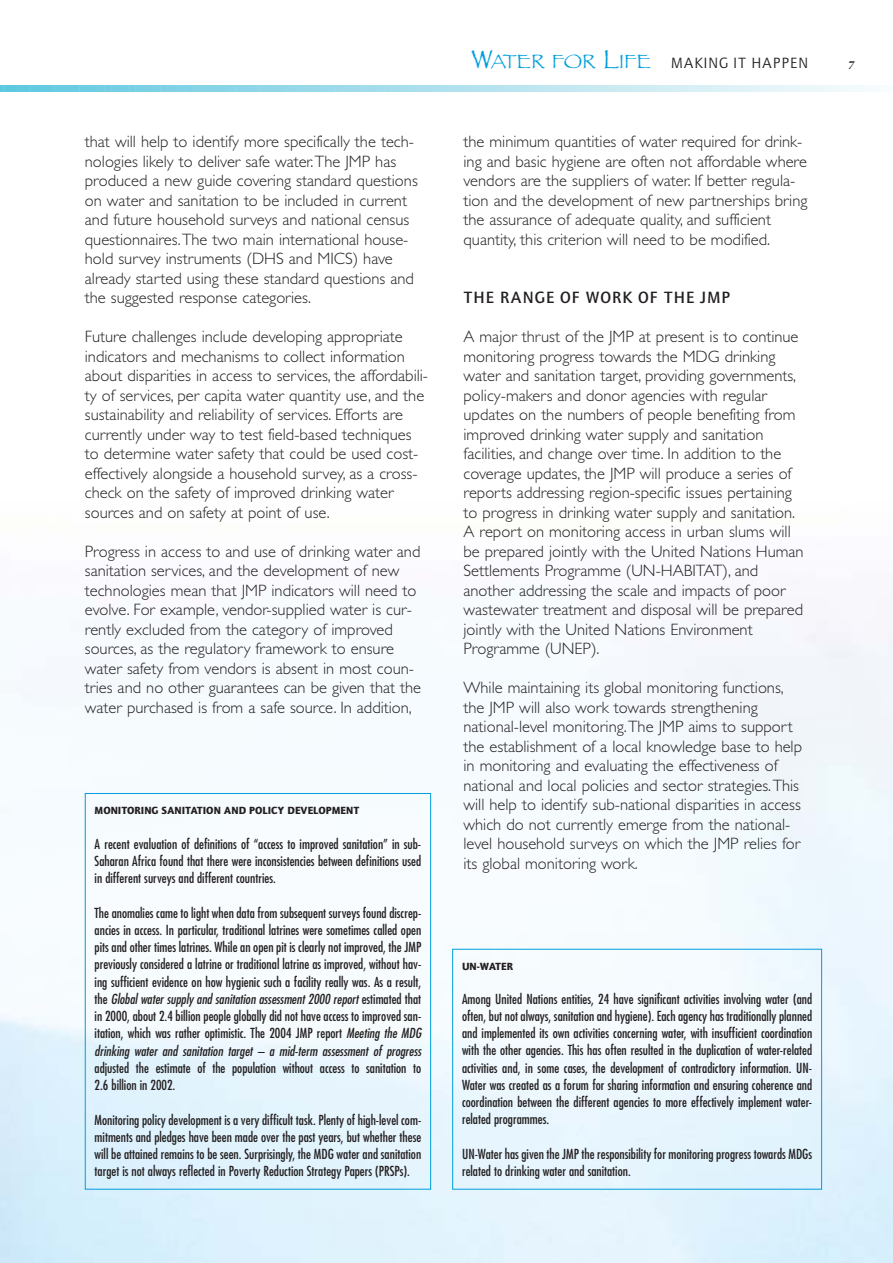
<style>
.page{position:relative;width:893px;height:1263px;background:#fff}
.page>*{position:absolute;margin:0;border:0;box-sizing:border-box;transform-origin:0 0}
.t1{font:18px "Coronet Bold V";color:#231f20}
.t2{font:300 16.5px/19.5px "Gill Sans";color:#231f20}
.t3{font:500 16.5px "AT Quay Sans";letter-spacing:.055em;color:#231f20}
.t4{font:15px "AT Quay Sans";letter-spacing:.055em;color:#231f20}
.t5{font:condensed 13.5px/17.2px "Futura";color:#231f20;text-align:justify}
.t6{font:900 10.5px "AT Quay Sans";color:#231f20}
.s1{font-style:italic}
.s2{font-family:"Papyrus";font-size:27px;color:#009edb}
.s3{font-family:"Papyrus";font-size:20.25px;color:#009edb}
</style>
<div class="page">
<img style="left:0;top:85px;width:892px;height:1178px">
<svg style="left:1px;top:85px;width:7px;height:7px"></svg>
<svg style="left:14px;top:85px;width:19px;height:7px"></svg>
<svg style="left:39px;top:85px;width:25px;height:7px"></svg>
<svg style="left:70px;top:85px;width:19px;height:7px"></svg>
<svg style="left:95px;top:85px;width:19px;height:7px"></svg>
<svg style="left:120px;top:85px;width:19px;height:7px"></svg>
<svg style="left:145px;top:85px;width:19px;height:7px"></svg>
<svg style="left:170px;top:85px;width:25px;height:7px"></svg>
<svg style="left:201px;top:85px;width:19px;height:7px"></svg>
<svg style="left:226px;top:85px;width:19px;height:7px"></svg>
<svg style="left:251px;top:85px;width:19px;height:7px"></svg>
<svg style="left:276px;top:85px;width:19px;height:7px"></svg>
<svg style="left:301px;top:85px;width:19px;height:7px"></svg>
<svg style="left:326px;top:85px;width:25px;height:7px"></svg>
<svg style="left:357px;top:85px;width:19px;height:7px"></svg>
<svg style="left:382px;top:85px;width:19px;height:7px"></svg>
<svg style="left:407px;top:85px;width:19px;height:7px"></svg>
<svg style="left:432px;top:85px;width:19px;height:7px"></svg>
<svg style="left:457px;top:85px;width:19px;height:7px"></svg>
<svg style="left:482px;top:85px;width:25px;height:7px"></svg>
<svg style="left:513px;top:85px;width:19px;height:7px"></svg>
<svg style="left:538px;top:85px;width:19px;height:7px"></svg>
<svg style="left:563px;top:85px;width:19px;height:7px"></svg>
<svg style="left:588px;top:85px;width:19px;height:7px"></svg>
<svg style="left:613px;top:85px;width:25px;height:7px"></svg>
<svg style="left:644px;top:85px;width:19px;height:7px"></svg>
<svg style="left:669px;top:85px;width:19px;height:7px"></svg>
<svg style="left:694px;top:85px;width:19px;height:7px"></svg>
<svg style="left:719px;top:85px;width:19px;height:7px"></svg>
<svg style="left:744px;top:85px;width:19px;height:7px"></svg>
<svg style="left:769px;top:85px;width:25px;height:7px"></svg>
<svg style="left:800px;top:85px;width:19px;height:7px"></svg>
<svg style="left:825px;top:85px;width:19px;height:7px"></svg>
<svg style="left:850px;top:85px;width:19px;height:7px"></svg>
<svg style="left:875px;top:85px;width:17px;height:7px"></svg>
<div style="left:452px;top:949px;width:370px;height:241px;border:1px solid #009edb"></div>
<div style="left:85px;top:793px;width:346px;height:397px;border:1px solid #009edb"></div>
<p class="t2" style="left:85px;top:134px;width:334px">that will help to identify more specifically the tech&shy;nologies likely to deliver safe water.The JMP has produced a new guide covering standard questions on water and sanitation to be included in current and future household surveys and national census questionnaires.The two main international house&shy;hold survey instruments (DHS and MICS) have already started using these standard questions and the suggested response categories.</p>
<p class="t2" style="left:85px;top:329px;width:345px">Future challenges include developing appropriate indicators and mechanisms to collect information about disparities in access to services, the affordabili&shy;ty of services, per capita water quantity use, and the sustainability and reliability of services. Efforts are currently under way to test field-based techniques to determine water safety that could be used cost&shy;effectively alongside a household survey, as a cross&shy;check on the safety of improved drinking water sources and on safety at point of use.</p>
<p class="t2" style="left:85px;top:543px;width:338px">Progress in access to and use of drinking water and sanitation services, and the development of new technologies mean that JMP indicators will need to evolve. For example, vendor-supplied water is cur&shy;rently excluded from the category of improved sources, as the regulatory framework to ensure water safety from vendors is absent in most coun&shy;tries and no other guarantees can be given that the water purchased is from a safe source. In addition,</p>
<p class="t6" style="left:95px;top:807px;width:266px">MONITORING SANITATION AND POLICY DEVELOPMENT</p>
<p class="t5" style="left:95px;top:836px;width:328px">A recent evaluation of definitions of “access to improved sanitation” in sub-Saharan Africa found that there were inconsistencies between definitions used in different surveys and different countries.</p>
<p class="t5" style="left:95px;top:905px;width:330px;text-align:left">The anomalies came to light when data from subsequent surveys found discrep&shy;ancies in access. In particular, traditional latrines were sometimes called open pits and other times latrines. While an open pit is clearly not improved, the JMP previously considered a latrine or traditional latrine as improved, without hav&shy;ing sufficient evidence on how hygienic such a facility really was. As a result, t h e <span class="s1">Global water supply and sanitation assessment 2000 report</span> e s t i m a t e d t h a t in 2000, about 2.4 billion people globally did not have access to improved san&shy;itation, which was rather optimistic. The 2004 JMP report <span class="s1">Meeting the MDG drinking water and sanitation target – a mid-term assessment of progress</span></p>
<p class="t5" style="left:95px;top:1060px;width:328px">adjusted the estimate of the population without access to sanitation to<br>2.6 billion in 2002.</p>
<p class="t5" style="left:95px;top:1112px;width:328px">Monitoring policy development is a very difficult task. Plenty of high-level com&shy;mitments and pledges have been made over the past years, but whether these will be attained remains to be seen. Surprisingly, the MDG water and sanitation target is not always reflected in Poverty Reduction Strategy Papers (PRSPs).</p>
<p class="t4" style="left:471px;top:57px;width:338px"><span class="s2">W</span><span class="s3">ATER FOR</span> <span class="s2">L</span><span class="s3">IFE</span> MAKING IT HAPPEN</p>
<p class="t1" style="left:847px;top:57px;width:8px">7</p>
<p class="t2" style="left:463px;top:134px;width:345px">the minimum quantities of water required for drink&shy;ing and basic hygiene are often not affordable where vendors are the suppliers of water. If better regula&shy;tion and the development of new partnerships bring the assurance of adequate quality, and sufficient quantity, this criterion will need to be modified.</p>
<p class="t3" style="left:463px;top:291px;width:268px">THE RANGE OF WORK OF THE JMP</p>
<p class="t2" style="left:463px;top:329px;width:342px">A major thrust of the JMP at present is to continue monitoring progress towards the MDG drinking water and sanitation target, providing governments, policy-makers and donor agencies with regular updates on the numbers of people benefiting from improved drinking water supply and sanitation facilities, and change over time. In addition to the coverage updates, the JMP will produce a series of reports addressing region-specific issues pertaining to progress in drinking water supply and sanitation.<br>A report on monitoring access in urban slums will be prepared jointly with the United Nations Human Settlements Programme (UN-HABITAT), and another addressing the scale and impacts of poor wastewater treatment and disposal will be prepared jointly with the United Nations Environment Programme (UNEP).</p>
<p class="t2" style="left:463px;top:680px;width:340px">While maintaining its global monitoring functions, the JMP will also work towards strengthening national-level monitoring.The JMP aims to support the establishment of a local knowledge base to help in monitoring and evaluating the effectiveness of national and local policies and sector strategies.This will help to identify sub-national disparities in access which do not currently emerge from the national&shy;level household surveys on which the JMP relies for its global monitoring work.</p>
<p class="t6" style="left:462px;top:962px;width:53px">UN-WATER</p>
<p class="t5" style="left:462px;top:991px;width:352px">Among United Nations entities, 24 have significant activities involving water (and often, but not always, sanitation and hygiene). Each agency has traditionally planned and implemented its own activities concerning water, with insufficient coordination with the other agencies. This has often resulted in the duplication of water-related activities and, in some cases, the development of contradictory information. UN-Water was created as a forum for sharing information and ensuring coherence and coordination between the different agencies to more effectively implement water&shy;related programmes.</p>
<p class="t5" style="left:462px;top:1146px;width:352px">UN-Water has given the JMP the responsibility for monitoring progress towards MDGs related to drinking water and sanitation.</p>
</div>
